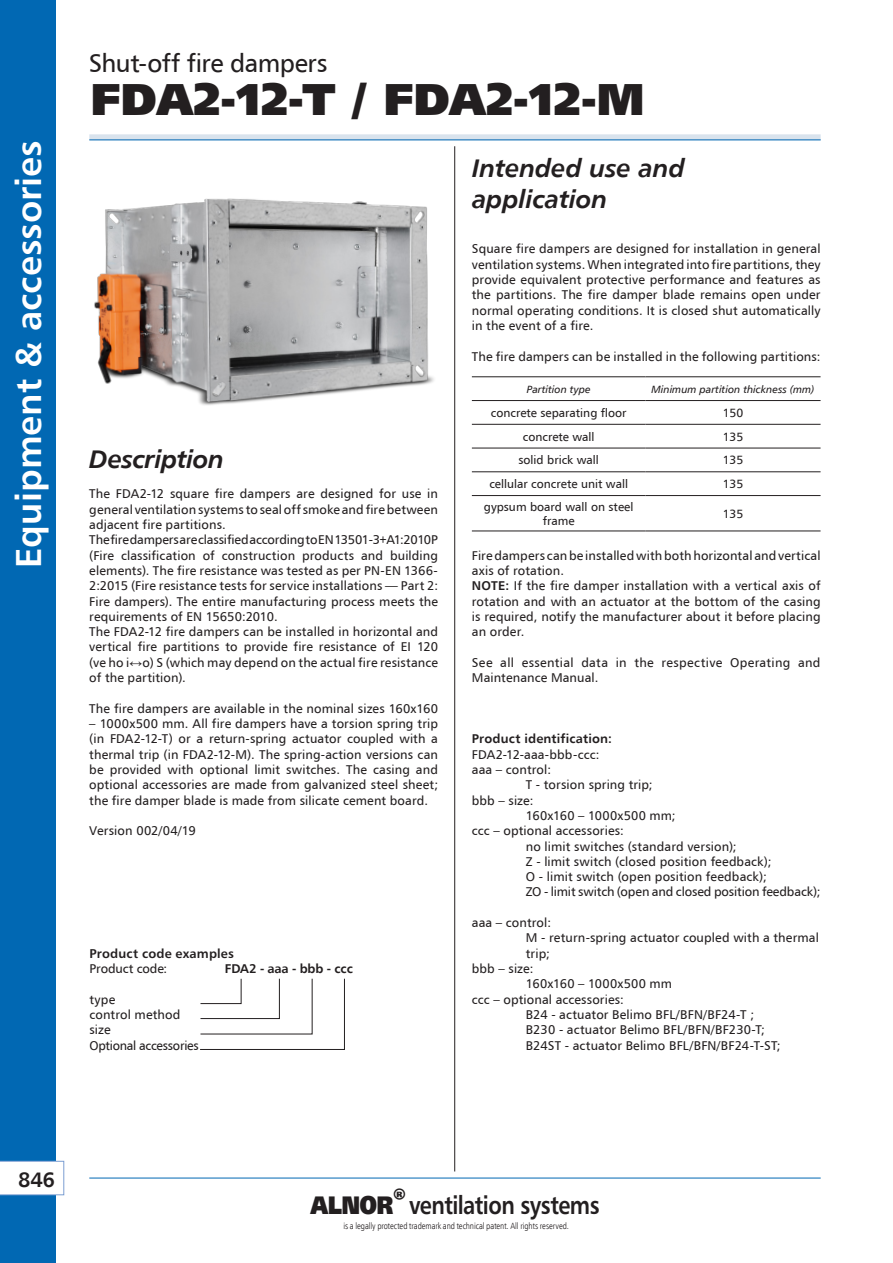
<style>
.page{position:relative;width:893px;height:1263px;background:#fff}
.page>*{position:absolute;margin:0;border:0;box-sizing:border-box;transform-origin:0 0}
.dzial{font:45px "Humanist 777 TL Extra Black B";color:#231f20}
.t1{font:700 36px "Humanist 777 TL";color:#fff}
.Nagłówki_-_bold_ital{font:25.5px "Humanist 777 TL Bold Italic B";letter-spacing:-.01em;color:#231f20}
.t2{font:700 25.5px "Humanist 777 TL";letter-spacing:-.025em;color:#231f20;scale:.85 1}
.dzial-2{font:25.5px "Humanist 777 TL";letter-spacing:-.02em;color:#231f20}
.t3{font:21px "Humanist 777 TL Bold B";color:#231f20}
.tekst_8_5pt{font:12.75px/15.3px "Humanist 777 TL";letter-spacing:.01em;color:#231f20;text-align:justify}
.tekst_8_5pt-2{font:12.75px "Humanist 777 TL";letter-spacing:-.01em;color:#231f20}
.tekst_8_5pt-3{font:12.75px "Humanist 777 TL Bold B";letter-spacing:.01em;color:#231f20}
.tekst_8_5pt-4{font:700 12.75px "Humanist 777 TL";letter-spacing:.015em;color:#231f20}
.tekst_8_5pt-5{font:12.75px "Humanist 777 TL";letter-spacing:-.02em;color:#231f20}
.tekst_8_5pt-6{font:12.75px "Humanist 777 TL Bold B";letter-spacing:-.01em;color:#231f20}
.t4{font:12px/14.4px "Humanist 777 TL";color:#231f20;text-align:center}
.t5{font:10.5px "Humanist 777 TL Italic B";color:#231f20}
.t6{font:9px "Humnst 777 Lt Cn EU Normal";letter-spacing:-.005em;color:#231f20}
.s1{font-family:"Arial"}
.s2{font-family:"Humanist 777 TL Bold B"}
.s3{font-family:"Humanist 777 TL Extra Black B";font-weight:400}
</style>
<div class="page">
<div style="left:0;top:0;width:55px;height:1263px;background:#0168b3"></div>
<div style="left:89px;top:134px;width:732px;height:6px;background:#d9e3ed"></div>
<hr style="left:89px;top:140px;width:732px;height:1px;background:#0168b3">
<hr style="left:89px;top:1178px;width:732px;height:1px;background:#0168b3">
<hr style="left:454px;top:146px;width:1px;height:1025px;background:#231f20">
<svg style="left:0;top:1161px;width:64px;height:34px;background:#f7f9fc"></svg>
<img style="left:94px;top:198px;width:340px;height:207px">
<hr style="left:472px;top:376px;width:173px;height:1px;background:#231f20">
<hr style="left:645px;top:376px;width:176px;height:1px;background:#231f20">
<hr style="left:472px;top:400px;width:173px;height:1px;background:#231f20">
<hr style="left:645px;top:400px;width:176px;height:1px;background:#231f20">
<hr style="left:472px;top:424px;width:173px;height:1px;background:#231f20">
<hr style="left:645px;top:424px;width:176px;height:1px;background:#231f20">
<hr style="left:472px;top:448px;width:173px;height:1px;background:#231f20">
<hr style="left:645px;top:448px;width:176px;height:1px;background:#231f20">
<hr style="left:472px;top:471px;width:173px;height:1px;background:#231f20">
<hr style="left:645px;top:471px;width:176px;height:1px;background:#231f20">
<hr style="left:472px;top:495px;width:173px;height:1px;background:#231f20">
<hr style="left:645px;top:495px;width:176px;height:1px;background:#231f20">
<hr style="left:472px;top:531px;width:173px;height:1px;background:#231f20">
<hr style="left:645px;top:531px;width:176px;height:1px;background:#231f20">
<svg style="left:200px;top:978px;width:145px;height:72px"></svg>
<h2 class="t1" style="left:5px;top:568px;width:429px;rotate:-90deg">Equipment &amp; accessories</h2>
<p class="dzial-2" style="left:89px;top:47px;width:240px">Shut-off fire dampers</p>
<p class="dzial" style="left:91px;top:68px;width:556px">FDA2-12-T / FDA2-12-M</p>
<p class="Nagłówki_-_bold_ital" style="left:89px;top:442px;width:136px">Description</p>
<p class="tekst_8_5pt" style="left:89px;top:486px;width:350px">The FDA2-12 square fire dampers are designed for use in general ventilation systems to seal off smoke and fire between adjacent fire partitions.</p>
<p class="tekst_8_5pt" style="left:89px;top:532px;width:350px">The fire dampers are classified according to EN 13501-3+A1:2010P (Fire classification of construction products and building elements). The fire resistance was tested as per PN-EN 1366- 2:2015 (Fire resistance tests for service installations — Part 2:<br>Fire dampers). The entire manufacturing process meets the requirements of EN 15650:2010.</p>
<p class="tekst_8_5pt" style="left:89px;top:624px;width:350px">The FDA2-12 fire dampers can be installed in horizontal and vertical fire partitions to provide fire resistance of EI 120 (ve ho i<span class="s1">↔</span>o) S (which may depend on the actual fire resistance of the partition).</p>
<p class="tekst_8_5pt" style="left:89px;top:700px;width:350px">The fire dampers are available in the nominal sizes 160x160</p>
<p class="tekst_8_5pt" style="left:89px;top:715px;width:350px">– 1000x500 mm. All fire dampers have a torsion spring trip (in FDA2-12-T) or a return-spring actuator coupled with a thermal trip (in FDA2-12-M). The spring-action versions can be provided with optional limit switches. The casing and optional accessories are made from galvanized steel sheet; the fire damper blade is made from silicate cement board.</p>
<p class="tekst_8_5pt" style="left:89px;top:823px;width:108px">Version 002/04/19</p>
<p class="tekst_8_5pt-4" style="left:90px;top:945px;width:146px">Product code examples</p>
<p class="tekst_8_5pt-2" style="left:90px;top:960px;width:79px">Product code:</p>
<p class="tekst_8_5pt-6" style="left:225px;top:960px;width:130px">FDA2 - aaa - bbb - ccc</p>
<p class="tekst_8_5pt" style="left:90px;top:991px;width:27px">type</p>
<p class="tekst_8_5pt" style="left:90px;top:1006px;width:93px">control method</p>
<p class="tekst_8_5pt" style="left:90px;top:1022px;width:23px">size</p>
<p class="tekst_8_5pt-5" style="left:90px;top:1037px;width:111px">Optional accessories</p>
<p class="Nagłówki_-_bold_ital" style="left:472px;top:151px;width:214px">Intended use and</p>
<p class="Nagłówki_-_bold_ital" style="left:472px;top:182px;width:137px">application</p>
<p class="tekst_8_5pt" style="left:472px;top:241px;width:350px">Square fire dampers are designed for installation in general ventilation systems. When integrated into fire partitions, they provide equivalent protective performance and features as the partitions. The fire damper blade remains open under normal operating conditions. It is closed shut automatically in the event of a fire.</p>
<p class="tekst_8_5pt" style="left:472px;top:348px;width:350px">The fire dampers can be installed in the following partitions:</p>
<p class="t5" style="left:527px;top:382px;width:65px">Partition type</p>
<p class="t5" style="left:651px;top:382px;width:165px">Minimum partition thickness (mm)</p>
<p class="t4" style="left:491px;top:405px;width:137px">concrete separating floor</p>
<p class="t4" style="left:723px;top:405px;width:22px">150</p>
<p class="t4" style="left:523px;top:429px;width:73px">concrete wall</p>
<p class="t4" style="left:723px;top:429px;width:22px">135</p>
<p class="t4" style="left:518px;top:453px;width:82px">solid brick wall</p>
<p class="t4" style="left:723px;top:453px;width:22px">135</p>
<p class="t4" style="left:489px;top:476px;width:140px">cellular concrete unit wall</p>
<p class="t4" style="left:723px;top:476px;width:22px">135</p>
<p class="t4" style="left:484px;top:499px;width:151px">gypsum board wall on steel frame</p>
<p class="t4" style="left:723px;top:506px;width:22px">135</p>
<p class="tekst_8_5pt" style="left:472px;top:547px;width:350px">Fire dampers can be installed with both horizontal and vertical axis of rotation.</p>
<p class="tekst_8_5pt" style="left:472px;top:578px;width:350px"><span class="s2">NOTE:</span> If the fire damper installation with a vertical axis of rotation and with an actuator at the bottom of the casing is required, notify the manufacturer about it before placing an order.</p>
<p class="tekst_8_5pt" style="left:472px;top:654px;width:350px">See all essential data in the respective Operating and<br>Maintenance Manual.</p>
<p class="tekst_8_5pt-3" style="left:472px;top:731px;width:141px">Product identification:</p>
<p class="tekst_8_5pt" style="left:472px;top:746px;width:129px">FDA2-12-aaa-bbb-ccc:</p>
<p class="tekst_8_5pt" style="left:472px;top:761px;width:81px">aaa – control:</p>
<p class="tekst_8_5pt" style="left:526px;top:777px;width:128px">T - torsion spring trip;</p>
<p class="tekst_8_5pt" style="left:472px;top:792px;width:63px">bbb – size:</p>
<p class="tekst_8_5pt" style="left:526px;top:807px;width:151px">160x160 – 1000x500 mm;</p>
<p class="tekst_8_5pt" style="left:472px;top:823px;width:154px">ccc – optional accessories:</p>
<p class="tekst_8_5pt" style="left:526px;top:838px;width:212px">no limit switches (standard version);</p>
<p class="tekst_8_5pt" style="left:526px;top:853px;width:247px">Z - limit switch (closed position feedback);</p>
<p class="tekst_8_5pt" style="left:526px;top:869px;width:242px">O - limit switch (open position feedback);</p>
<p class="tekst_8_5pt-2" style="left:526px;top:884px;width:296px">ZO - limit switch (open and closed position feedback);</p>
<p class="tekst_8_5pt" style="left:472px;top:914px;width:81px">aaa – control:</p>
<p class="tekst_8_5pt" style="left:526px;top:930px;width:295px">M - return-spring actuator coupled with a thermal</p>
<p class="tekst_8_5pt" style="left:526px;top:945px;width:25px">trip;</p>
<p class="tekst_8_5pt" style="left:472px;top:960px;width:63px">bbb – size:</p>
<p class="tekst_8_5pt" style="left:526px;top:976px;width:148px">160x160 – 1000x500 mm</p>
<p class="tekst_8_5pt" style="left:472px;top:991px;width:154px">ccc – optional accessories:</p>
<p class="tekst_8_5pt" style="left:526px;top:1006px;width:230px">B24 - actuator Belimo BFL/BFN/BF24-T ;</p>
<p class="tekst_8_5pt" style="left:526px;top:1022px;width:241px">B230 - actuator Belimo BFL/BFN/BF230-T;</p>
<p class="tekst_8_5pt" style="left:526px;top:1037px;width:256px">B24ST - actuator Belimo BFL/BFN/BF24-T-ST;</p>
<h3 class="t3" style="left:18px;top:1166px;width:38px">846</h3>
<h3 class="t2" style="left:310px;top:1189px;width:342px"><span class="s3">ALNOR</span><sup>®</sup> ventilation systems</h3>
<p class="t6" style="left:343px;top:1221px;width:227px">is a legally protected trademark and technical patent. All rights reserved.</p>
</div>
